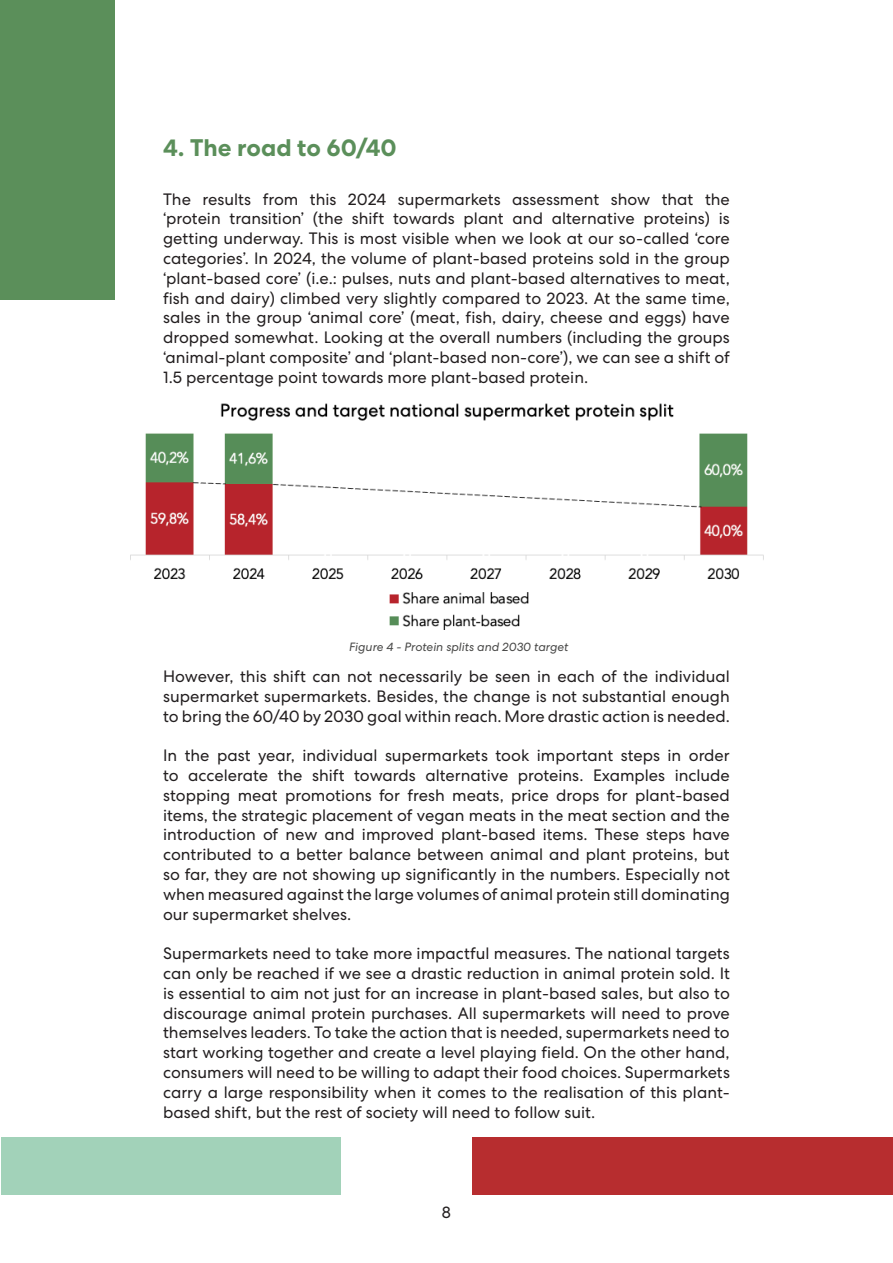
<style>
.page{position:relative;width:893px;height:1263px;background:#fff}
.page>*{position:absolute;margin:0;border:0;box-sizing:border-box;transform-origin:0 0}
.Grote_titels{font:700 24px "Centra No 2";color:#5b8f5a}
.Normale_tekst{font:16.5px/19.8px "Centra No 2";color:#231f20;text-align:justify}
.figuur{font:italic 12px "Centra No 2";color:#494948}
</style>
<div class="page">
<div style="left:1px;top:1137px;width:339px;height:58px;background:#a2d2b9"></div>
<div style="left:0;top:0;width:115px;height:300px;background:#5b8f5a"></div>
<div style="left:472px;top:1137px;width:421px;height:58px;background:#b72d2f"></div>
<img style="left:130px;top:403px;width:634px;height:226px">
<p class="Grote_titels" style="left:163px;top:134px;width:235px">4. The road to 60/40</p>
<p class="Normale_tekst" style="left:163px;top:189px;width:568px">The results from this 2024 supermarkets assessment show that the ‘protein transition’ (the shift towards plant and alternative proteins) is getting underway. This is most visible when we look at our so-called ‘core categories’. In 2024, the volume of plant-based proteins sold in the group ‘plant-based core’ (i.e.: pulses, nuts and plant-based alternatives to meat, fish and dairy) climbed very slightly compared to 2023. At the same time, sales in the group ‘animal core’ (meat, fish, dairy, cheese and eggs) have dropped somewhat. Looking at the overall numbers (including the groups ‘animal-plant composite’ and ‘plant-based non-core’), we can see a shift of 1.5 percentage point towards more plant-based protein.</p>
<p class="figuur" style="left:349px;top:640px;width:221px">Figure 4 - Protein splits and 2030 target</p>
<p class="Normale_tekst" style="left:163px;top:666px;width:568px">However, this shift can not necessarily be seen in each of the individual supermarket supermarkets. Besides, the change is not substantial enough to bring the 60/40 by 2030 goal within reach. More drastic action is needed.</p>
<p class="Normale_tekst" style="left:163px;top:745px;width:568px">In the past year, individual supermarkets took important steps in order to accelerate the shift towards alternative proteins. Examples include stopping meat promotions for fresh meats, price drops for plant-based items, the strategic placement of vegan meats in the meat section and the introduction of new and improved plant-based items. These steps have contributed to a better balance between animal and plant proteins, but so far, they are not showing up significantly in the numbers. Especially not when measured against the large volumes of animal protein still dominating our supermarket shelves.</p>
<p class="Normale_tekst" style="left:163px;top:943px;width:568px">Supermarkets need to take more impactful measures. The national targets can only be reached if we see a drastic reduction in animal protein sold. It is essential to aim not just for an increase in plant-based sales, but also to discourage animal protein purchases. All supermarkets will need to prove themselves leaders. To take the action that is needed, supermarkets need to start working together and create a level playing field. On the other hand, consumers will need to be willing to adapt their food choices. Supermarkets carry a large responsibility when it comes to the realisation of this plant&shy;based shift, but the rest of society will need to follow suit.</p>
<p class="Normale_tekst" style="left:442px;top:1202px;width:11px">8</p>
</div>
